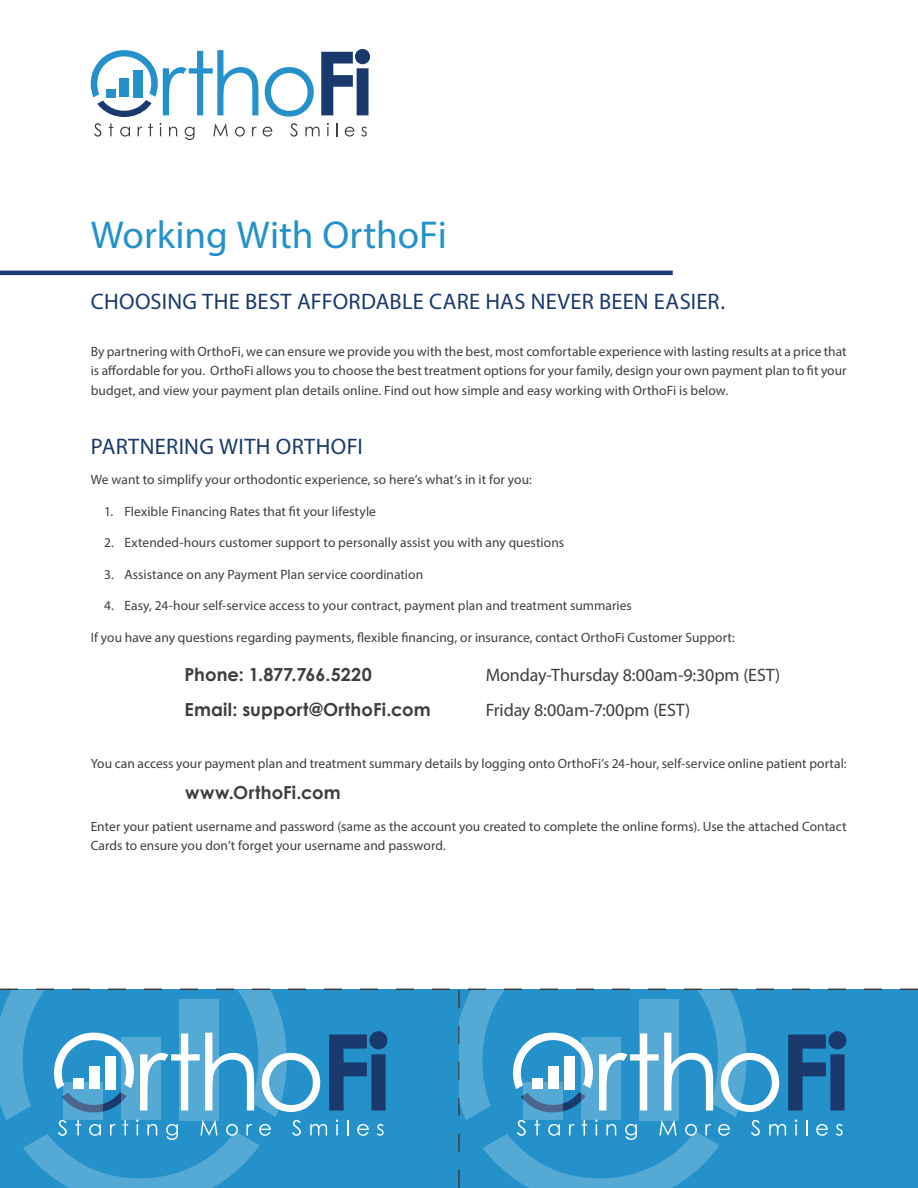
<style>
.page{position:relative;width:918px;height:1188px;background:#fff}
.page>*{position:absolute;margin:0;border:0;box-sizing:border-box;transform-origin:0 0}
.Head{font:39px "Myriad Pro";color:#2591ca}
.Subhead{font:22.5px "Myriad Pro";letter-spacing:.015em;color:#1a3a6d}
.Body{font:700 18px "Century Gothic";letter-spacing:.005em;color:#3e3e3f}
.Body-2{font:18px "Myriad Pro";letter-spacing:-.005em;color:#3e3e3f}
.Body-3{font:13.5px/19.5px "Myriad Pro";letter-spacing:.005em;color:#3e3e3f;text-align:justify}
</style>
<div class="page">
<svg style="left:0;top:989px;width:918px;height:199px"></svg>
<svg style="left:63px;top:1083px;width:40px;height:37px"></svg>
<svg style="left:121px;top:1037px;width:40px;height:83px;fill:#54a9d5"></svg>
<svg style="left:180px;top:999px;width:39px;height:121px;fill:#54a9d5"></svg>
<svg style="left:265px;top:67px;width:49px;height:50px"></svg>
<svg style="left:321px;top:49px;width:49px;height:66px"></svg>
<svg style="left:91px;top:50px;width:167px;height:67px"></svg>
<div style="left:107px;top:89px;width:9px;height:8px;background:#2591ca"></div>
<div style="left:120px;top:78px;width:9px;height:19px;background:#2591ca"></div>
<div style="left:133px;top:70px;width:9px;height:27px;background:#2591ca"></div>
<svg style="left:94px;top:123px;width:7px;height:14px"></svg>
<svg style="left:109px;top:123px;width:4px;height:13px"></svg>
<svg style="left:120px;top:127px;width:10px;height:10px"></svg>
<svg style="left:138px;top:127px;width:4px;height:9px"></svg>
<svg style="left:148px;top:123px;width:5px;height:13px"></svg>
<svg style="left:160px;top:123px;width:2px;height:13px"></svg>
<svg style="left:169px;top:127px;width:8px;height:9px"></svg>
<svg style="left:185px;top:127px;width:10px;height:13px"></svg>
<svg style="left:213px;top:124px;width:15px;height:12px"></svg>
<svg style="left:235px;top:127px;width:10px;height:10px"></svg>
<svg style="left:252px;top:127px;width:5px;height:9px"></svg>
<svg style="left:263px;top:127px;width:9px;height:10px"></svg>
<svg style="left:290px;top:123px;width:8px;height:14px"></svg>
<svg style="left:305px;top:127px;width:15px;height:9px"></svg>
<svg style="left:327px;top:123px;width:2px;height:13px"></svg>
<svg style="left:336px;top:123px;width:1px;height:13px"></svg>
<svg style="left:345px;top:127px;width:10px;height:10px"></svg>
<svg style="left:361px;top:127px;width:6px;height:10px"></svg>
<hr style="left:0;top:271px;width:673px;height:4px;background:#1a3a6d">
<p class="Head" style="left:91px;top:211px;width:358px">Working With OrthoFi</p>
<p class="Subhead" style="left:91px;top:288px;width:636px">CHOOSING THE BEST AFFORDABLE CARE HAS NEVER BEEN EASIER.</p>
<p class="Body-3" style="left:91px;top:341px;width:757px">By partnering with OrthoFi, we can ensure we provide you with the best, most comfortable experience with lasting results at a price that is affordable for you. OrthoFi allows you to choose the best treatment options for your family, design your own payment plan to fit your budget, and view your payment plan details online. Find out how simple and easy working with OrthoFi is below.</p>
<p class="Subhead" style="left:91px;top:432px;width:274px">PARTNERING WITH ORTHOFI</p>
<p class="Body-3" style="left:91px;top:470px;width:443px">We want to simplify your orthodontic experience, so here’s what’s in it for you:</p>
<p class="Body-3" style="left:104px;top:501px;width:273px">1. Flexible Financing Rates that fit your lifestyle</p>
<p class="Body-3" style="left:104px;top:533px;width:461px">2. Extended-hours customer support to personally assist you with any questions</p>
<p class="Body-3" style="left:104px;top:564px;width:320px">3. Assistance on any Payment Plan service coordination</p>
<p class="Body-3" style="left:104px;top:596px;width:529px">4. Easy, 24-hour self-service access to your contract, payment plan and treatment summaries</p>
<p class="Body-3" style="left:91px;top:627px;width:646px">If you have any questions regarding payments, flexible financing, or insurance, contact OrthoFi Customer Support:</p>
<p class="Body" style="left:184px;top:660px;width:189px">Phone: 1.877.766.5220</p>
<p class="Body-2" style="left:486px;top:664px;width:296px">Monday-Thursday 8:00am-9:30pm (EST)</p>
<p class="Body" style="left:184px;top:695px;width:248px">Email: support@OrthoFi.com</p>
<p class="Body-2" style="left:486px;top:698px;width:206px">Friday 8:00am-7:00pm (EST)</p>
<p class="Body-3" style="left:91px;top:754px;width:757px">You can access your payment plan and treatment summary details by logging onto OrthoFi’s 24-hour, self-service online patient portal:</p>
<p class="Body" style="left:185px;top:779px;width:157px">www.OrthoFi.com</p>
<p class="Body-3" style="left:91px;top:816px;width:758px">Enter your patient username and password (same as the account you created to complete the online forms). Use the attached Contact<br>Cards to ensure you don’t forget your username and password.</p>
</div>
